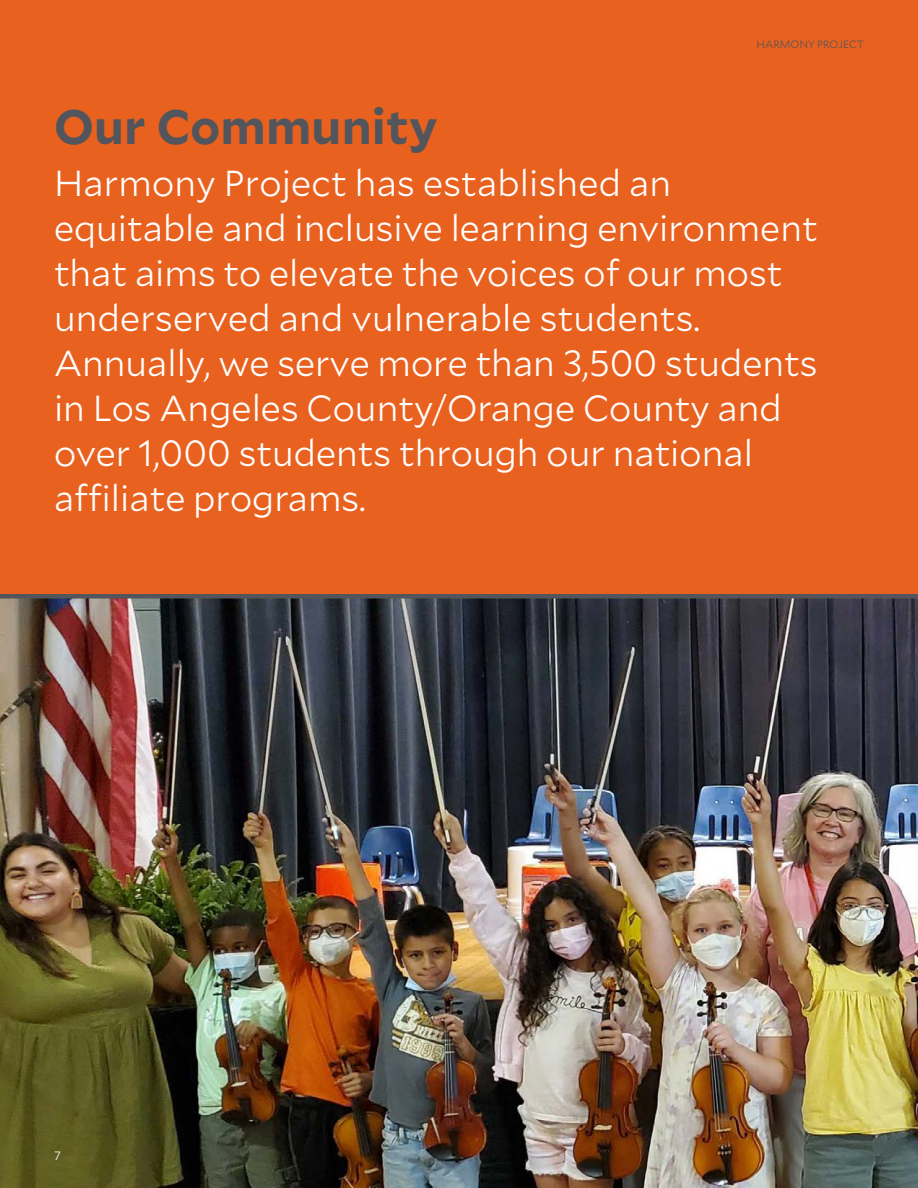
<style>
.page{position:relative;width:918px;height:1188px;background:#fff}
.page>*{position:absolute;margin:0;border:0;box-sizing:border-box;transform-origin:0 0}
.Large_header{font:700 48px "Mallory";letter-spacing:.005em;color:#52555b}
.Timeline_text{font:300 36px/45px "Mallory";color:#fff}
.t1{font:300 12px "Mallory";color:#fff}
.t2{font:300 10.5px "Mallory";color:#52555b}
</style>
<div class="page">
<div style="left:0;top:0;width:918px;height:599px;background:#e9611f"></div>
<img style="left:0;top:598px;width:918px;height:590px">
<hr style="left:0;top:594px;width:918px;height:4px;background:#52555b">
<p class="t2" style="left:757px;top:37px;width:109px">HARMONY PROJECT</p>
<p class="Large_header" style="left:54px;top:91px;width:385px">Our Community</p>
<p class="Timeline_text" style="left:54px;top:159px;width:765px">Harmony Project has established an equitable and inclusive learning environment that aims to elevate the voices of our most underserved and vulnerable students.<br>Annually, we serve more than 3,500 students in Los Angeles County/Orange County and over 1,000 students through our national affiliate programs.</p>
<p class="t1" style="left:54px;top:1147px;width:8px">7</p>
</div>
